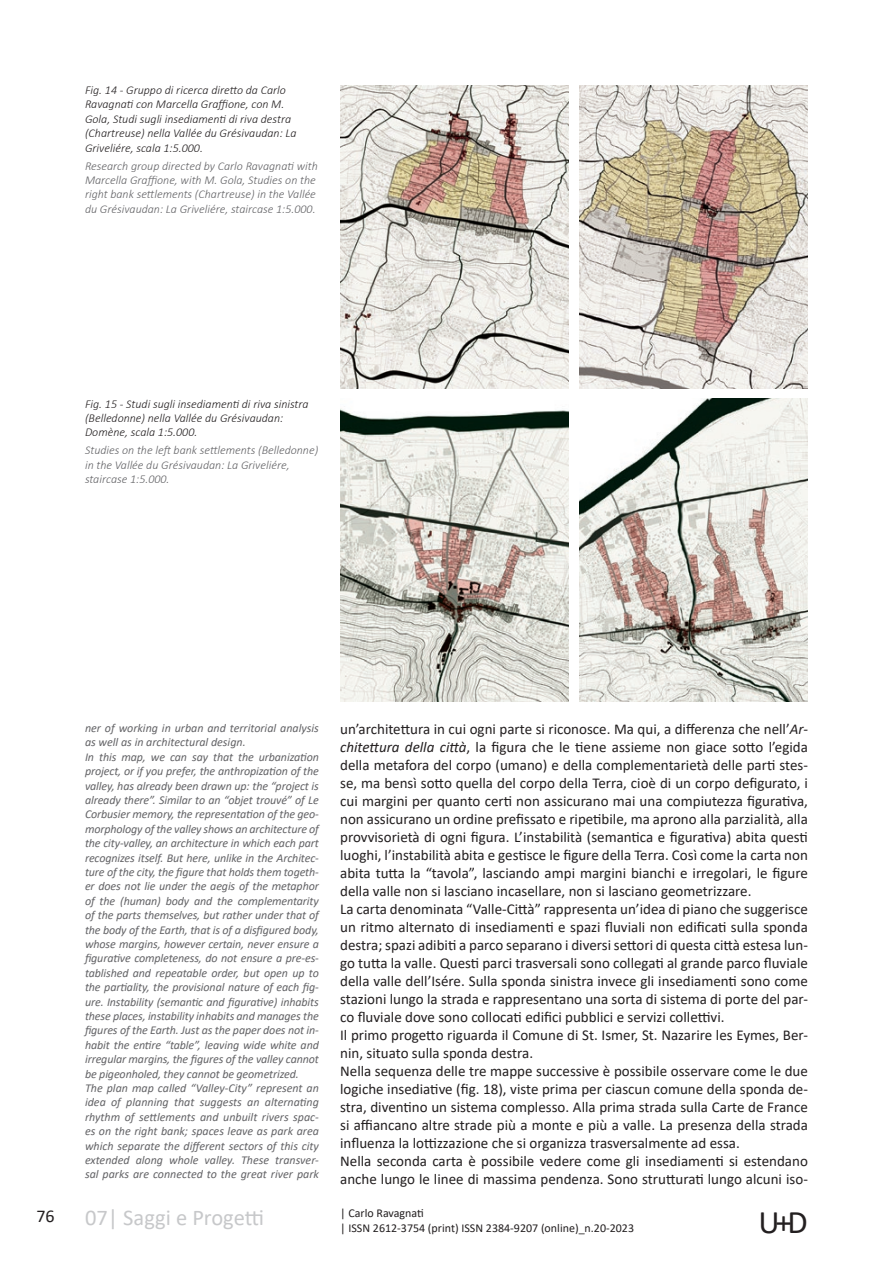
<style>
.page{position:relative;width:893px;height:1263px;background:#fff}
.page>*{position:absolute;margin:0;border:0;box-sizing:border-box;transform-origin:0 0}
.t1{font:33px "Calibri";color:#231f20}
.t2{font:22.5px "Calibri";color:#c7c8ca}
.t3{font:18px "Calibri";color:#231f20}
.t4{font:15px/18px "Calibri";color:#231f20}
.t5{font:italic 12px/14.4px "Calibri";letter-spacing:-.01em;color:#636366}
.t6{font:italic 300 12px/14.4px "Calibri";color:#231f20}
.t7{font:italic 300 12px/14.4px "Calibri";color:#636366}
.t8{font:12px "Calibri";color:#231f20}
.s1{font-style:italic}
</style>
<div class="page">
<img style="left:340px;top:85px;width:229px;height:303px">
<img style="left:579px;top:85px;width:229px;height:303px">
<img style="left:340px;top:408px;width:229px;height:294px">
<img style="left:579px;top:399px;width:229px;height:303px">
<p class="t6" style="left:85px;top:83px;width:213px">Fig. 14 - Gruppo di ricerca diretto da Carlo Ravagnati con Marcella Graffione, con M.<br>Gola, Studi sugli insediamenti di riva destra (Chartreuse) nella Vallée du Grésivaudan: La Griveliére, scala 1:5.000.</p>
<p class="t7" style="left:85px;top:158px;width:234px">Research group directed by Carlo Ravagnati with Marcella Graffione, with M. Gola, Studies on the right bank settlements (Chartreuse) in the Vallée du Grésivaudan: La Griveliére, staircase 1:5.000.</p>
<p class="t6" style="left:85px;top:396px;width:225px">Fig. 15 - Studi sugli insediamenti di riva sinistra (Belledonne) nella Vallée du Grésivaudan:<br>Domène, scala 1:5.000.</p>
<p class="t7" style="left:85px;top:443px;width:235px">Studies on the left bank settlements (Belledonne) in the Vallée du Grésivaudan: La Griveliére, staircase 1:5.000.</p>
<p class="t5" style="left:85px;top:720px;width:235px">ner of working in urban and territorial analysis as well as in architectural design.<br>In this map, we can say that the urbanization project, or if you prefer, the anthropization of the valley, has already been drawn up: the “project is already there”. Similar to an “objet trouvé” of Le Corbusier memory, the representation of the geo&shy;morphology of the valley shows an architecture of the city-valley, an architecture in which each part recognizes itself. But here, unlike in the Architec&shy;ture of the city, the figure that holds them togeth&shy;er does not lie under the aegis of the metaphor of the (human) body and the complementarity of the parts themselves, but rather under that of the body of the Earth, that is of a disfigured body, whose margins, however certain, never ensure a figurative completeness, do not ensure a pre-es&shy;tablished and repeatable order, but open up to the partiality, the provisional nature of each fig&shy;ure. Instability (semantic and figurative) inhabits these places, instability inhabits and manages the figures of the Earth. Just as the paper does not in&shy;habit the entire “table”, leaving wide white and irregular margins, the figures of the valley cannot be pigeonholed, they cannot be geometrized.<br>The plan map called “Valley-City” represent an idea of planning that suggests an alternating rhythm of settlements and unbuilt rivers spac&shy;es on the right bank; spaces leave as park area which separate the different sectors of this city extended along whole valley. These transver&shy;sal parks are connected to the great river park</p>
<p class="t4" style="left:340px;top:720px;width:469px">un’architettura in cui ogni parte si riconosce. Ma qui, a differenza che nell’<span class="s1">Ar&shy;chitettura della città</span>, la figura che le tiene assieme non giace sotto l’egida della metafora del corpo (umano) e della complementarietà delle parti stes&shy;se, ma bensì sotto quella del corpo della Terra, cioè di un corpo defigurato, i cui margini per quanto certi non assicurano mai una compiutezza figurativa, non assicurano un ordine prefissato e ripetibile, ma aprono alla parzialità, alla provvisorietà di ogni figura. L’instabilità (semantica e figurativa) abita questi luoghi, l’instabilità abita e gestisce le figure della Terra. Così come la carta non abita tutta la “tavola”, lasciando ampi margini bianchi e irregolari, le figure della valle non si lasciano incasellare, non si lasciano geometrizzare.<br>La carta denominata “Valle-Città” rappresenta un’idea di piano che suggerisce un ritmo alternato di insediamenti e spazi fluviali non edificati sulla sponda destra; spazi adibiti a parco separano i diversi settori di questa città estesa lun&shy;go tutta la valle. Questi parci trasversali sono collegati al grande parco fluviale della valle dell’Isére. Sulla sponda sinistra invece gli insediamenti sono come stazioni lungo la strada e rappresentano una sorta di sistema di porte del par&shy;co fluviale dove sono collocati edifici pubblici e servizi collettivi.<br>Il primo progetto riguarda il Comune di St. Ismer, St. Nazarire les Eymes, Ber&shy;nin, situato sulla sponda destra.<br>Nella sequenza delle tre mappe successive è possibile osservare come le due logiche insediative (fig. 18), viste prima per ciascun comune della sponda de&shy;stra, diventino un sistema complesso. Alla prima strada sulla Carte de France si affiancano altre strade più a monte e più a valle. La presenza della strada influenza la lottizzazione che si organizza trasversalmente ad essa.<br>Nella seconda carta è possibile vedere come gli insediamenti si estendano anche lungo le linee di massima pendenza. Sono strutturati lungo alcuni iso-</p>
<p class="t3" style="left:36px;top:1203px;width:20px">76</p>
<p class="t8" style="left:340px;top:1205px;width:85px">| Carlo Ravagnati</p>
<h2 class="t2" style="left:85px;top:1202px;width:181px">07| Saggi e Progetti</h2>
<p class="t8" style="left:340px;top:1219px;width:295px">| ISSN 2612-3754 (print) ISSN 2384-9207 (online)_n.20-2023</p>
<h1 class="t1" style="left:759px;top:1199px;width:51px">U+D</h1>
</div>
